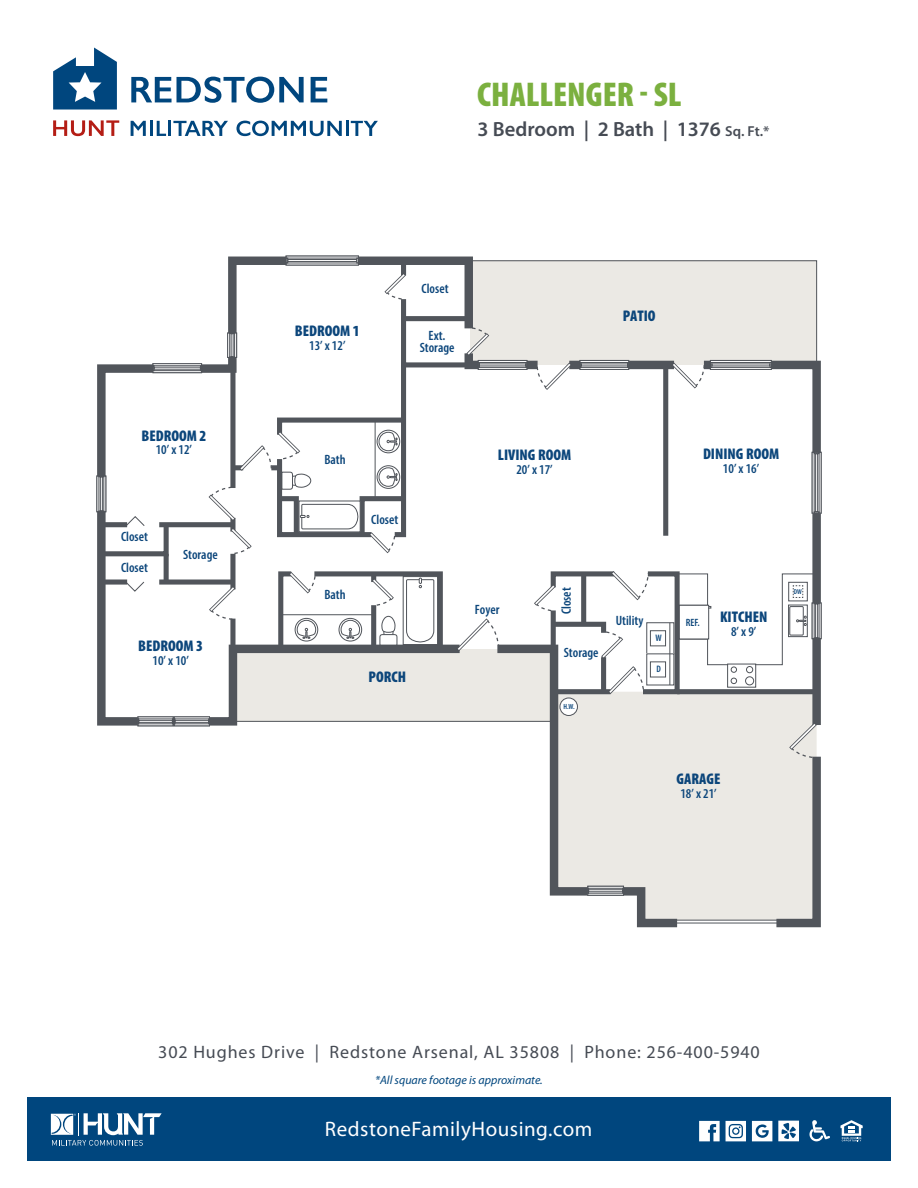
<style>
.page{position:relative;width:918px;height:1188px;background:#fff}
.page>*{position:absolute;margin:0;border:0;box-sizing:border-box;transform-origin:0 0}
.t1{font:900 condensed 34.5px "Myriad Pro";color:#7bb03f}
.t2{font:21px "Myriad Pro";letter-spacing:.025em;color:#fff}
.t3{font:600 20.55px "Myriad Pro";color:#464b54}
.t4{font:18px "Myriad Pro";letter-spacing:.05em;color:#464b54}
.t5{font:900 condensed 15.45px "Myriad Pro";color:#0c467b}
.t6{font:600 condensed 13.5px/11.9px "Myriad Pro";color:#0c467b;text-align:center}
.t7{font:italic 12px "Myriad Pro";color:#00467e}
.t8{font:600 condensed 10.65px "Myriad Pro";color:#0c467b}
.t9{font:600 condensed 9.45px "Myriad Pro";color:#0c467b}
.t10{font:600 condensed 7.5px "Myriad Pro";color:#0c467b}
.t11{font:600 condensed 7.05px "Myriad Pro";color:#0c467b}
.s1{font-size:14.4px}
</style>
<div class="page">
<svg style="left:53px;top:120px;width:66px;height:16px"></svg>
<svg style="left:131px;top:121px;width:15px;height:15px"></svg>
<hr style="left:150px;top:121px;width:3px;height:15px;background:#00467e">
<svg style="left:157px;top:121px;width:9px;height:15px"></svg>
<hr style="left:168px;top:121px;width:3px;height:15px;background:#00467e">
<svg style="left:173px;top:121px;width:55px;height:15px"></svg>
<svg style="left:236px;top:121px;width:106px;height:15px"></svg>
<hr style="left:346px;top:121px;width:3px;height:15px;background:#00467e">
<svg style="left:351px;top:121px;width:27px;height:15px"></svg>
<svg style="left:53px;top:48px;width:64px;height:62px"></svg>
<svg style="left:131px;top:77px;width:196px;height:26px"></svg>
<div style="left:233px;top:649px;width:319px;height:72px;background:#ebe9e4"></div>
<div style="left:686px;top:697px;width:82px;height:223px;background:#ebe9e4"></div>
<svg style="left:695px;top:360px;width:127px;height:373px"></svg>
<svg style="left:489px;top:644px;width:197px;height:284px"></svg>
<svg style="left:96px;top:255px;width:381px;height:472px"></svg>
<div style="left:230px;top:554px;width:5px;height:35px;background:#51555b"></div>
<div style="left:230px;top:619px;width:5px;height:28px;background:#51555b"></div>
<div style="left:159px;top:522px;width:74px;height:5px;background:#51555b"></div>
<div style="left:101px;top:580px;width:26px;height:5px;background:#51555b"></div>
<div style="left:159px;top:580px;width:74px;height:5px;background:#51555b"></div>
<div style="left:164px;top:554px;width:5px;height:28px;background:#51555b"></div>
<hr style="left:235px;top:721px;width:317px;height:1px;background:#51555b">
<hr style="left:675px;top:920px;width:104px;height:1px;background:#51555b">
<hr style="left:673px;top:923px;width:110px;height:1px;background:#51555b">
<hr style="left:286px;top:256px;width:73px;height:3px;background:#fff">
<div style="left:153px;top:363px;width:49px;height:10px;background:#a9abae"></div>
<div style="left:153px;top:370px;width:49px;height:3px;background:#fff;border:1px solid #50545a"></div>
<div style="left:153px;top:363px;width:49px;height:3px;background:#fff;border:1px solid #50545a"></div>
<div style="left:154px;top:367px;width:47px;height:3px;background:#fff;border:1px solid #50545a"></div>
<svg style="left:153px;top:365px;width:2px;height:6px"></svg>
<div style="left:137px;top:716px;width:37px;height:10px;background:#a6a8ac"></div>
<div style="left:137px;top:723px;width:37px;height:3px;background:#fff;border:1px solid #50545a"></div>
<div style="left:137px;top:716px;width:37px;height:3px;background:#fff;border:1px solid #50545a"></div>
<div style="left:138px;top:720px;width:35px;height:3px;background:#fff;border:1px solid #50545a"></div>
<svg style="left:137px;top:718px;width:2px;height:6px"></svg>
<div style="left:174px;top:716px;width:36px;height:10px;background:#a6a8ac;border:1px solid #50545a"></div>
<div style="left:174px;top:723px;width:36px;height:3px;background:#fff;border:1px solid #50545a"></div>
<div style="left:174px;top:716px;width:36px;height:3px;background:#fff;border:1px solid #50545a"></div>
<div style="left:175px;top:720px;width:34px;height:3px;background:#fff;border:1px solid #50545a"></div>
<svg style="left:172px;top:718px;width:3px;height:6px"></svg>
<svg style="left:208px;top:718px;width:2px;height:6px"></svg>
<div style="left:819px;top:452px;width:3px;height:62px;background:#fff;border:1px solid #50545a"></div>
<div style="left:819px;top:603px;width:3px;height:36px;background:#fff;border:1px solid #50545a"></div>
<div style="left:96px;top:476px;width:10px;height:36px;background:#a7a9ac;border:1px solid #50545a"></div>
<div style="left:96px;top:476px;width:3px;height:36px;background:#fff;border:1px solid #50545a"></div>
<div style="left:103px;top:476px;width:3px;height:36px;background:#fff;border:1px solid #50545a"></div>
<div style="left:100px;top:476px;width:3px;height:35px;background:#fff;border:1px solid #50545a"></div>
<div style="left:587px;top:886px;width:37px;height:10px;background:#a9abae"></div>
<div style="left:587px;top:886px;width:37px;height:3px;background:#fff;border:1px solid #50545a"></div>
<div style="left:587px;top:893px;width:37px;height:3px;background:#fff;border:1px solid #50545a"></div>
<div style="left:588px;top:889px;width:35px;height:3px;background:#fff;border:1px solid #50545a"></div>
<svg style="left:622px;top:888px;width:2px;height:6px"></svg>
<svg style="left:587px;top:888px;width:2px;height:6px"></svg>
<svg style="left:98px;top:511px;width:73px;height:48px"></svg>
<svg style="left:125px;top:581px;width:20px;height:11px"></svg>
<div style="left:560px;top:698px;width:17px;height:18px;background:#fff;border-radius:50%"></div>
<div style="left:560px;top:698px;width:18px;height:18px;border:1px solid #50545a;border-radius:50%"></div>
<svg style="left:768px;top:720px;width:54px;height:208px;background:#d0cfcc"></svg>
<svg style="left:532px;top:569px;width:288px;height:128px"></svg>
<svg style="left:454px;top:616px;width:46px;height:38px"></svg>
<svg style="left:276px;top:569px;width:169px;height:85px"></svg>
<svg style="left:200px;top:258px;width:620px;height:298px"></svg>
<svg style="left:207px;top:584px;width:31px;height:37px"></svg>
<div style="left:27px;top:1098px;width:864px;height:63px;background:#00467e"></div>
<svg style="left:51px;top:1113px;width:111px;height:33px"></svg>
<svg style="left:840px;top:1120px;width:23px;height:21px"></svg>
<svg style="left:810px;top:1120px;width:20px;height:21px"></svg>
<svg style="left:699px;top:1121px;width:21px;height:20px"></svg>
<svg style="left:752px;top:1121px;width:20px;height:20px"></svg>
<svg style="left:726px;top:1121px;width:20px;height:20px"></svg>
<svg style="left:778px;top:1121px;width:21px;height:20px"></svg>
<p class="t5" style="left:141px;top:426px;width:66px">BEDROOM 2</p>
<p class="t6" style="left:156px;top:444px;width:38px">10’ x 12’</p>
<p class="t6" style="left:121px;top:531px;width:28px">Closet</p>
<p class="t6" style="left:121px;top:561px;width:28px">Closet</p>
<p class="t6" style="left:183px;top:548px;width:36px">Storage</p>
<p class="t5" style="left:138px;top:636px;width:66px">BEDROOM 3</p>
<p class="t6" style="left:153px;top:654px;width:38px">10’ x 10’</p>
<h1 class="t1" style="left:477px;top:73px;width:206px">CHALLENGER - SL</h1>
<h3 class="t3" style="left:477px;top:116px;width:294px">3 Bedroom | 2 Bath | 1376 <span class="s1">Sq. Ft.*</span></h3>
<p class="t5" style="left:295px;top:321px;width:66px">BEDROOM 1</p>
<p class="t6" style="left:309px;top:339px;width:38px">13’ x 12’</p>
<p class="t6" style="left:422px;top:283px;width:28px">Closet</p>
<p class="t6" style="left:420px;top:329px;width:36px">Ext.<br>Storage</p>
<p class="t5" style="left:623px;top:306px;width:34px">PATIO</p>
<p class="t6" style="left:324px;top:454px;width:23px">Bath</p>
<p class="t6" style="left:324px;top:589px;width:23px">Bath</p>
<p class="t6" style="left:371px;top:513px;width:28px">Closet</p>
<p class="t5" style="left:369px;top:667px;width:39px">PORCH</p>
<p class="t5" style="left:498px;top:445px;width:75px">LIVING ROOM</p>
<p class="t6" style="left:516px;top:463px;width:38px">20’ x 17’</p>
<p class="t5" style="left:703px;top:444px;width:78px">DINING ROOM</p>
<p class="t6" style="left:723px;top:462px;width:38px">10’ x 16’</p>
<p class="t6" style="left:475px;top:603px;width:26px">Foyer</p>
<p class="t6" style="left:560px;top:614px;width:28px;rotate:-90deg">Closet</p>
<p class="t6" style="left:564px;top:646px;width:36px">Storage</p>
<p class="t10" style="left:563px;top:702px;width:13px">H.W.</p>
<p class="t6" style="left:616px;top:614px;width:29px">Utility</p>
<p class="t9" style="left:655px;top:632px;width:8px">W</p>
<p class="t9" style="left:656px;top:663px;width:6px">D</p>
<p class="t8" style="left:686px;top:616px;width:16px">REF.</p>
<p class="t5" style="left:720px;top:607px;width:49px">KITCHEN</p>
<p class="t6" style="left:731px;top:625px;width:27px">8’ x 9’</p>
<p class="t5" style="left:677px;top:769px;width:45px">GARAGE</p>
<p class="t6" style="left:680px;top:787px;width:38px">18’ x 21’</p>
<p class="t11" style="left:794px;top:587px;width:10px">DW</p>
<h3 class="t4" style="left:158px;top:1041px;width:603px">302 Hughes Drive | Redstone Arsenal, AL 35808 | Phone: 256-400-5940</h3>
<p class="t7" style="left:375px;top:1072px;width:169px">*All square footage is approximate.</p>
<h2 class="t2" style="left:325px;top:1116px;width:269px">RedstoneFamilyHousing.com</h2>
</div>
